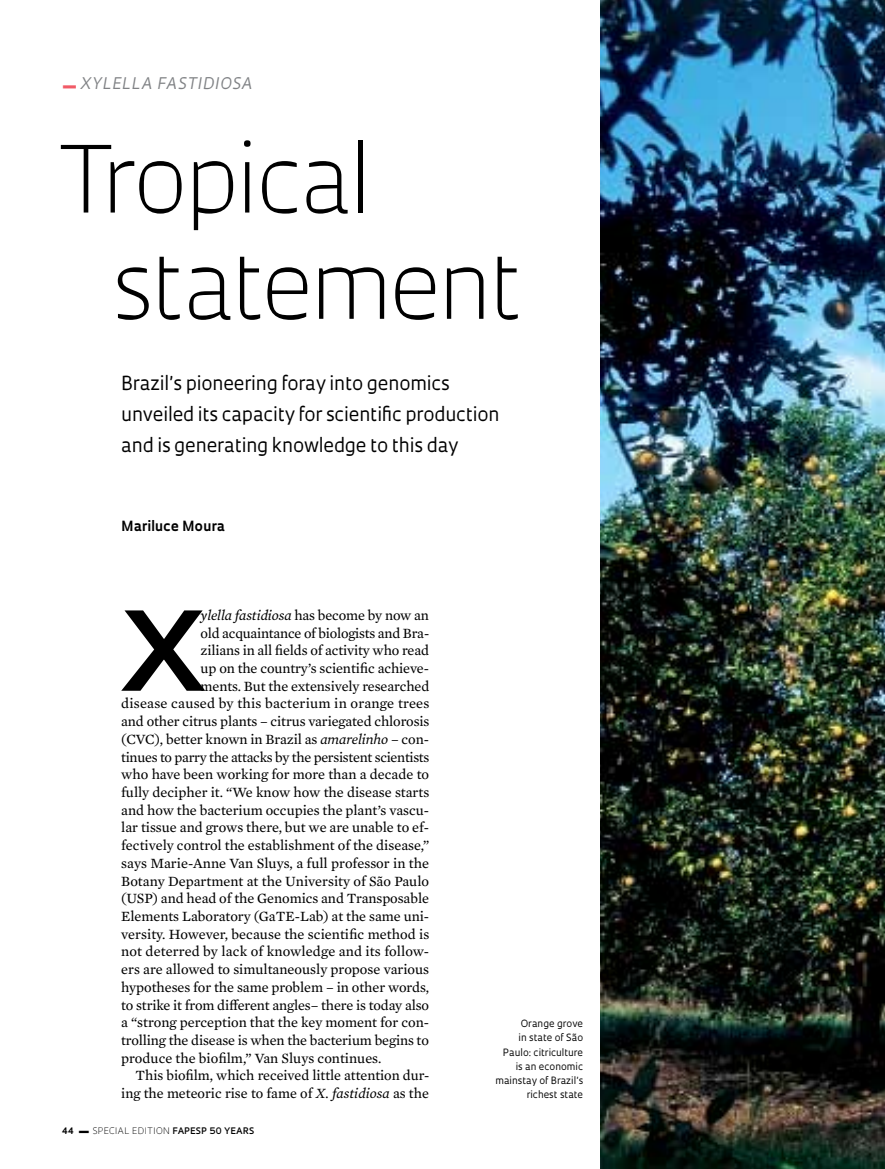
<style>
.page{position:relative;width:885px;height:1169px;background:#fff}
.page>*{position:absolute;margin:0;border:0;box-sizing:border-box;transform-origin:0 0}
.t1{font:700 106.65px "Oculum";color:#000}
.t2{font:300 89.85px/106.2px "Oculum";color:#000}
.t3{font:18.75px/30.9px "Oculum";letter-spacing:-.01em;color:#000}
.t4{font:italic 15.6px "Oculum";letter-spacing:.055em;color:#808285}
.t5{font:14.4px "Mercury Text G2";letter-spacing:-.005em;color:#000}
.t6{font:14.4px "Mercury Text G2";letter-spacing:.015em;color:#000}
.t7{font:italic 14.4px "Mercury Text G2";letter-spacing:-.01em;color:#000}
.t8{font:700 13.65px "Oculum";letter-spacing:.01em;color:#000}
.t9{font:9.75px/14.1px "Oculum";color:#000;text-align:right}
.t10{font:300 8.7px "Oculum";letter-spacing:.035em;color:#000}
.s1{font-weight:700;font-style:normal;font-size:24px;color:#f15b67}
.s2{font-style:normal}
.s3{font-style:italic}
.s4{font-weight:700}
.s5{font-weight:700;font-size:18px}
.s6{font-weight:600}
</style>
<div class="page">
<img style="left:601px;top:0;width:284px;height:1168px">
<p class="t4" style="left:62px;top:73px;width:191px"><span class="s1">_</span>XYLELLA FASTIDIOSA</p>
<h2 class="t2" style="left:113px;top:121px;width:413px;text-indent:-54px">Tropical statement</h2>
<h3 class="t3" style="left:121px;top:366px;width:380px">Brazil’s pioneering foray into genomics unveiled its capacity for scientific production and is generating knowledge to this day</h3>
<p class="t8" style="left:121px;top:517px;width:105px">Mariluce Moura</p>
<p class="t7" style="left:201px;top:604px;width:230px">ylella fastidiosa <span class="s2">has become by now an</span></p>
<p class="t5" style="left:201px;top:622px;width:230px">old acquaintance of biologists and Bra-</p>
<p class="t5" style="left:201px;top:640px;width:230px">zilians in all fields of activity who read</p>
<p class="t5" style="left:201px;top:658px;width:230px">up on the country’s scientific achieve-</p>
<p class="t5" style="left:201px;top:675px;width:230px">ments. But the extensively researched</p>
<p class="t6" style="left:121px;top:693px;width:310px">disease caused by this bacterium in orange trees</p>
<p class="t5" style="left:121px;top:711px;width:310px">and other citrus plants – citrus variegated chlorosis</p>
<p class="t5" style="left:121px;top:728px;width:309px">(CVC), better known in Brazil as <span class="s3">amarelinho</span> – con-</p>
<p class="t5" style="left:121px;top:746px;width:310px">tinues to parry the attacks by the persistent scientists</p>
<p class="t5" style="left:121px;top:764px;width:309px">who have been working for more than a decade to</p>
<p class="t5" style="left:121px;top:782px;width:310px">fully decipher it. “We know how the disease starts</p>
<p class="t5" style="left:121px;top:799px;width:309px">and how the bacterium occupies the plant’s vascu-</p>
<p class="t5" style="left:121px;top:817px;width:309px">lar tissue and grows there, but we are unable to ef-</p>
<p class="t5" style="left:121px;top:835px;width:310px">fectively control the establishment of the disease,”</p>
<p class="t5" style="left:121px;top:852px;width:309px">says Marie-Anne Van Sluys, a full professor in the</p>
<p class="t5" style="left:121px;top:870px;width:309px">Botany Department at the University of São Paulo</p>
<p class="t5" style="left:121px;top:888px;width:309px">(USP) and head of the Genomics and Transposable</p>
<p class="t5" style="left:121px;top:905px;width:309px">Elements Laboratory (GaTE-Lab) at the same uni-</p>
<p class="t5" style="left:121px;top:923px;width:310px">versity. However, because the scientific method is</p>
<p class="t5" style="left:121px;top:941px;width:309px">not deterred by lack of knowledge and its follow-</p>
<p class="t5" style="left:121px;top:959px;width:309px">ers are allowed to simultaneously propose various</p>
<p class="t5" style="left:121px;top:976px;width:310px">hypotheses for the same problem – in other words,</p>
<p class="t5" style="left:121px;top:994px;width:309px">to strike it from different angles– there is today also</p>
<p class="t5" style="left:121px;top:1012px;width:309px">a “strong perception that the key moment for con-</p>
<p class="t5" style="left:121px;top:1029px;width:309px">trolling the disease is when the bacterium begins to</p>
<p class="t5" style="left:121px;top:1047px;width:262px">produce the biofilm,” Van Sluys continues.</p>
<p class="t5" style="left:136px;top:1065px;width:295px">This biofilm, which received little attention dur-</p>
<p class="t5" style="left:121px;top:1082px;width:309px">ing the meteoric rise to fame of <span class="s3">X. fastidiosa</span> as the</p>
<h1 class="t1" style="left:119px;top:578px;width:81px">X</h1>
<p class="t10" style="left:62px;top:1124px;width:194px"><span class="s4">44</span> <span class="s5">_</span> Special E dition <span class="s6">FAPESP 50 YEARS</span></p>
<p class="t9" style="left:495px;top:1016px;width:89px">Orange grove<br>in state of São<br>Paulo: citriculture is an economic mainstay of Brazil’s richest state</p>
</div>
